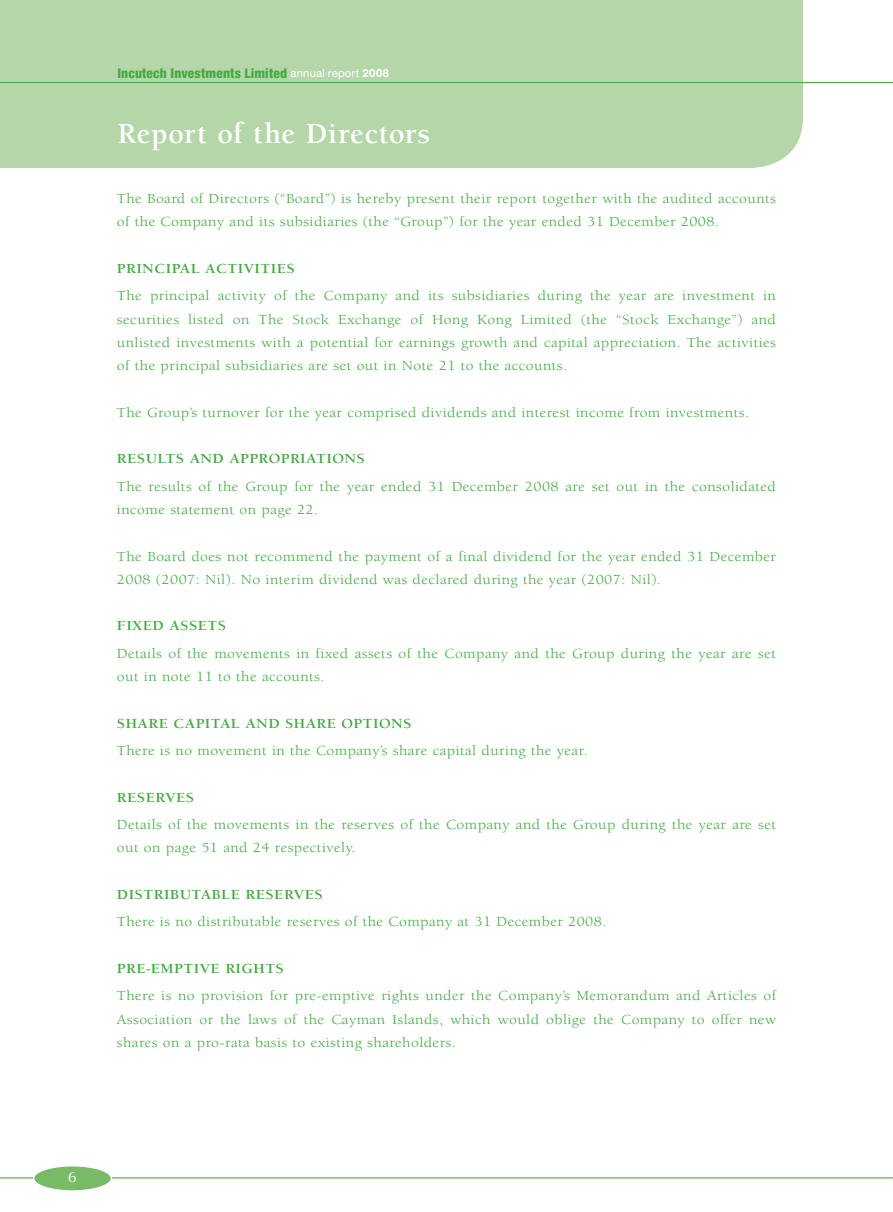
<style>
.page{position:relative;width:893px;height:1212px;background:#fff}
.page>*{position:absolute;margin:0;border:0;box-sizing:border-box;transform-origin:0 0}
.t1{font:700 30px "Berkeley Std";letter-spacing:.02em;color:#fff}
.t2{font:15px "Optima LT Std";color:#fff;scale:1.1 1}
.t3{font:14.25px/23.2px "Berkeley Std";letter-spacing:.025em;color:#44aa42;scale:1.1 1}
.t4{font:700 14.25px "Berkeley Std";letter-spacing:.025em;color:#44aa42;scale:1.1 1}
.t5{font:800 condensed 13.5px "Helvetica Neue LT Std";letter-spacing:.01em;color:#44aa42}
.s1{font-weight:400;font-stretch:normal;font-size:11.25px;color:#fff}
.s2{font-weight:700;font-stretch:normal;font-size:11.25px;color:#fff}
</style>
<div class="page">
<hr style="left:0;top:1177px;width:893px;height:1px;background:#80be71">
<div style="left:0;top:0;width:803px;height:168px;background:#b4d6a9"></div>
<div style="left:34px;top:1166px;width:77px;height:25px;background:#78ba68;border-radius:50%"></div>
<div style="left:33px;top:1165px;width:79px;height:27px;border:2px solid #fff;border-radius:50%"></div>
<hr style="left:0;top:82px;width:893px;height:1px;background:#44aa42">
<p class="t5" style="left:117px;top:68px;width:273px">Incutech Investments Limited <span class="s1">annual report</span> <span class="s2">2008</span></p>
<h1 class="t1" style="left:117px;top:122px;width:314px">Report of the Directors</h1>
<p class="t3" style="left:117px;top:190px;width:601px">The Board of Directors (“Board”) is hereby present their report together with the audited accounts of the Company and its subsidiaries (the “Group”) for the year ended 31 December 2008.</p>
<p class="t4" style="left:117px;top:263px;width:163px">PRINCIPAL ACTIVITIES</p>
<p class="t3" style="left:117px;top:287px;width:601px;text-align:justify">The principal activity of the Company and its subsidiaries during the year are investment in securities listed on The Stock Exchange of Hong Kong Limited (the “Stock Exchange”) and unlisted investments with a potential for earnings growth and capital appreciation. The activities of the principal subsidiaries are set out in Note 21 to the accounts.</p>
<p class="t3" style="left:117px;top:403px;width:576px">The Group’s turnover for the year comprised dividends and interest income from investments.</p>
<p class="t4" style="left:117px;top:453px;width:227px">RESULTS AND APPROPRIATIONS</p>
<p class="t3" style="left:117px;top:477px;width:601px">The results of the Group for the year ended 31 December 2008 are set out in the consolidated income statement on page 22.</p>
<p class="t3" style="left:117px;top:547px;width:601px">The Board does not recommend the payment of a final dividend for the year ended 31 December<br>2008 (2007: Nil). No interim dividend was declared during the year (2007: Nil).</p>
<p class="t4" style="left:117px;top:620px;width:101px">FIXED ASSETS</p>
<p class="t3" style="left:117px;top:644px;width:601px">Details of the movements in fixed assets of the Company and the Group during the year are set out in note 11 to the accounts.</p>
<p class="t4" style="left:117px;top:717px;width:269px">SHARE CAPITAL AND SHARE OPTIONS</p>
<p class="t3" style="left:117px;top:742px;width:429px">There is no movement in the Company’s share capital during the year.</p>
<p class="t4" style="left:117px;top:791px;width:72px">RESERVES</p>
<p class="t3" style="left:117px;top:816px;width:601px">Details of the movements in the reserves of the Company and the Group during the year are set out on page 51 and 24 respectively.</p>
<p class="t4" style="left:117px;top:888px;width:189px">DISTRIBUTABLE RESERVES</p>
<p class="t3" style="left:117px;top:913px;width:446px">There is no distributable reserves of the Company at 31 December 2008.</p>
<p class="t4" style="left:117px;top:962px;width:153px">PRE-EMPTIVE RIGHTS</p>
<p class="t3" style="left:117px;top:987px;width:601px;text-align:justify">There is no provision for pre-emptive rights under the Company’s Memorandum and Articles of Association or the laws of the Cayman Islands, which would oblige the Company to offer new shares on a pro-rata basis to existing shareholders.</p>
<p class="t2" style="left:68px;top:1171px;width:10px">6</p>
</div>
